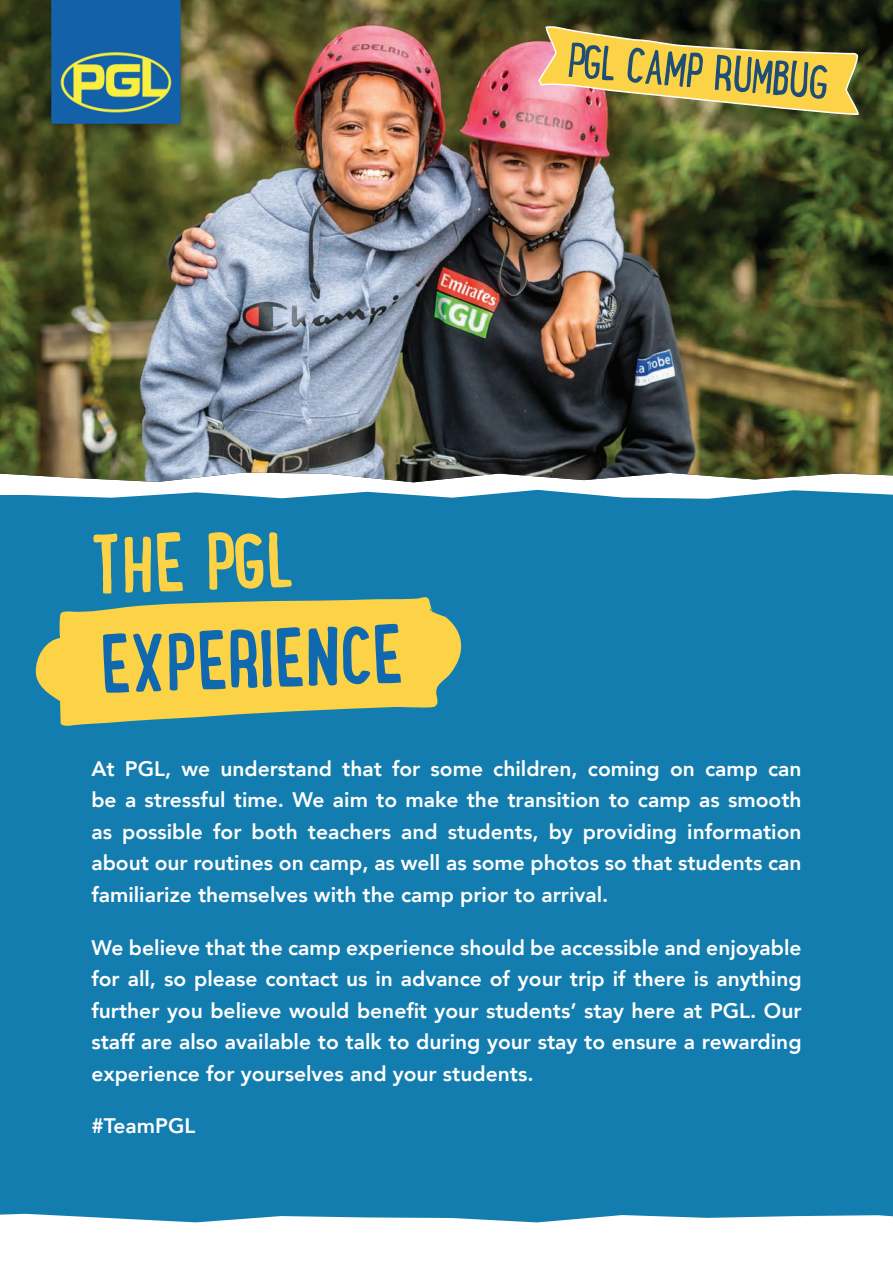
<style>
.page{position:relative;width:893px;height:1263px;background:#fff}
.page>*{position:absolute;margin:0;border:0;box-sizing:border-box;transform-origin:0 0}
.t1{font:700 72px "Lunch Box W01";color:#1069af}
.t2{font:700 72px "Lunch Box W01";color:#fcd246}
.t3{font:52.65px "Lunch Box";color:#1e4e74}
.t4{font:800 21px/31.5px "Avenir";color:#fff;text-align:justify}
</style>
<div class="page">
<div style="left:0;top:490px;width:893px;height:732px;background:#147daf"></div>
<img style="left:0;top:0;width:893px;height:482px">
<img style="left:46px;top:0;width:144px;height:134px">
<svg style="left:36px;top:594px;width:430px;height:133px;fill:#fcd246"></svg>
<svg style="left:537px;top:26px;width:323px;height:90px"></svg>
<h2 class="t3" style="left:571px;top:23px;width:263px;rotate:5deg">PGL CAMP RUMBUG</h2>
<h1 class="t2" style="left:90px;top:527px;width:204px;rotate:-2deg">THE PGL</h1>
<h1 class="t1" style="left:100px;top:626px;width:304px;rotate:-2deg">EXPERIENCE</h1>
<p class="t4" style="left:91px;top:754px;width:712px">At PGL, we understand that for some children, coming on camp can be a stressful time. We aim to make the transition to camp as smooth as possible for both teachers and students, by providing information about our routines on camp, as well as some photos so that students can familiarize themselves with the camp prior to arrival.</p>
<p class="t4" style="left:91px;top:933px;width:712px">We believe that the camp experience should be accessible and enjoyable for all, so please contact us in advance of your trip if there is anything further you believe would benefit your students’ stay here at PGL. Our staff are also available to talk to during your stay to ensure a rewarding experience for yourselves and your students.</p>
<p class="t4" style="left:91px;top:1112px;width:105px">#TeamPGL</p>
</div>
